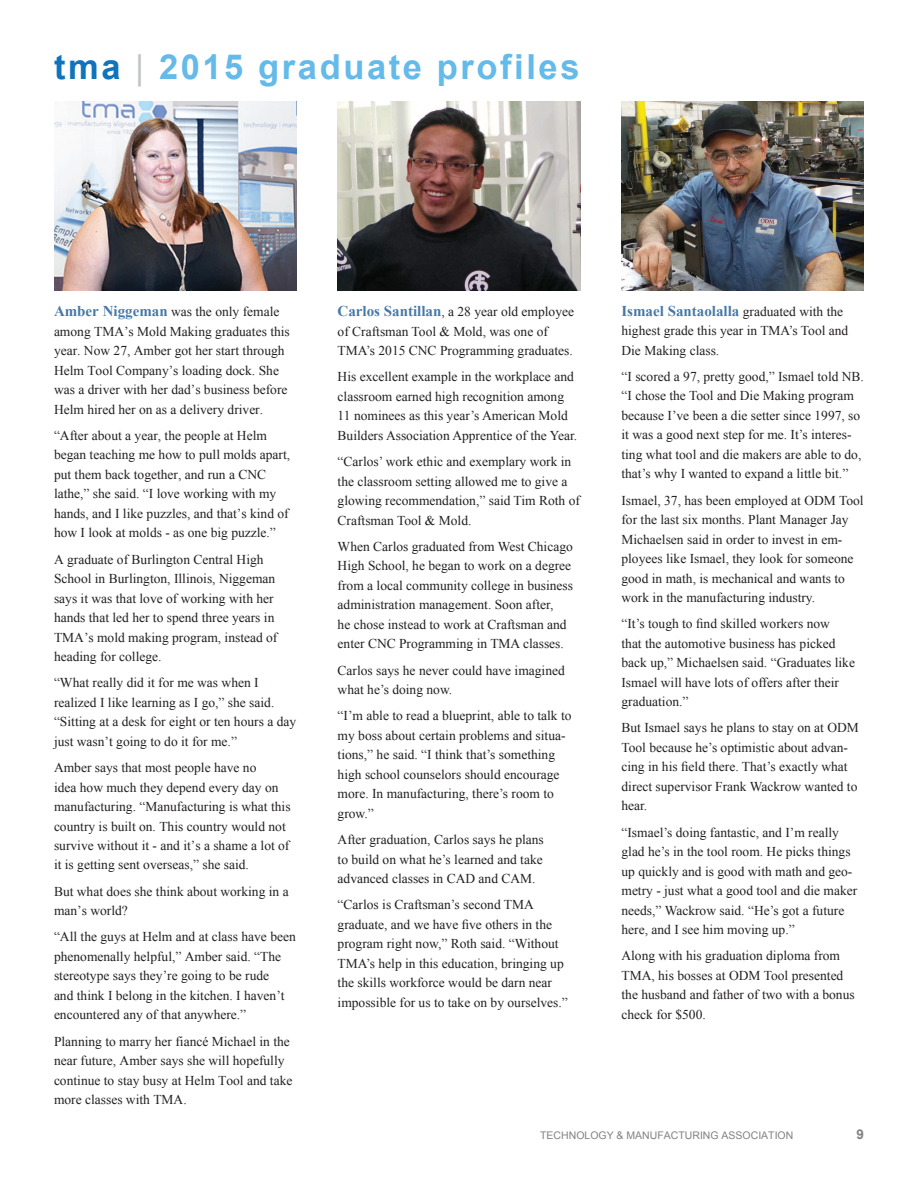
<style>
.page{position:relative;width:918px;height:1188px;background:#fff}
.page>*{position:absolute;margin:0;border:0;box-sizing:border-box;transform-origin:0 0}
.t1{font:700 34.5px "Arial";letter-spacing:.075em;color:#64bae9}
.t2{font:700 15px "Times New Roman";color:#4679a8}
.t3{font:13.5px/19.5px "Times New Roman";color:#231f20}
.t4{font:700 13.5px "Arial";color:#808285}
.t5{font:10.5px "Arial";color:#808285}
.s1{color:#1074bc}
.s2{font-weight:400;color:#c2c3c6}
.s3{font-weight:700;font-size:15px;color:#4679a8}
.s4{font-weight:400;font-size:13.5px;color:#231f20}
</style>
<div class="page">
<img style="left:54px;top:101px;width:243px;height:189px">
<img style="left:338px;top:101px;width:242px;height:189px">
<img style="left:621px;top:101px;width:243px;height:189px">
<h1 class="t1" style="left:54px;top:48px;width:527px"><span class="s1">tma</span> <span class="s2">|</span> 2015 graduate profiles</h1>
<p class="t3" style="left:54px;top:302px;width:237px"><span class="s3">Amber Niggeman</span> was the only female among TMA’s Mold Making graduates this year. Now 27, Amber got her start through Helm Tool Company’s loading dock. She was a driver with her dad’s business before Helm hired her on as a delivery driver.</p>
<p class="t3" style="left:54px;top:426px;width:238px">“After about a year, the people at Helm began teaching me how to pull molds apart, put them back together, and run a CNC lathe,” she said. “I love working with my hands, and I like puzzles, and that’s kind of how I look at molds - as one big puzzle.”</p>
<p class="t3" style="left:54px;top:549px;width:225px">A graduate of Burlington Central High School in Burlington, Illinois, Niggeman says it was that love of working with her hands that led her to spend three years in TMA’s mold making program, instead of heading for college.</p>
<p class="t3" style="left:54px;top:673px;width:244px">“What really did it for me was when I realized I like learning as I go,” she said. “Sitting at a desk for eight or ten hours a day just wasn’t going to do it for me.”</p>
<p class="t3" style="left:54px;top:758px;width:238px">Amber says that most people have no<br>idea how much they depend every day on manufacturing. “Manufacturing is what this country is built on. This country would not survive without it - and it’s a shame a lot of it is getting sent overseas,” she said.</p>
<p class="t3" style="left:54px;top:881px;width:236px">But what does she think about working in a man’s world?</p>
<p class="t3" style="left:54px;top:927px;width:243px">“All the guys at Helm and at class have been phenomenally helpful,” Amber said. “The stereotype says they’re going to be rude<br>and think I belong in the kitchen. I haven’t encountered any of that anywhere.”</p>
<p class="t3" style="left:54px;top:1031px;width:240px">Planning to marry her fiancé Michael in the near future, Amber says she will hopefully continue to stay busy at Helm Tool and take more classes with TMA.</p>
<p class="t3" style="left:338px;top:302px;width:238px"><span class="s3">Carlos Santillan</span>, a 28 year old employee of Craftsman Tool &amp; Mold, was one of<br>TMA’s 2015 CNC Programming graduates.</p>
<p class="t3" style="left:338px;top:367px;width:241px">His excellent example in the workplace and classroom earned high recognition among 11 nominees as this year’s American Mold Builders Association Apprentice of the Year.</p>
<p class="t3" style="left:338px;top:452px;width:244px">“Carlos’ work ethic and exemplary work in the classroom setting allowed me to give a glowing recommendation,” said Tim Roth of Craftsman Tool &amp; Mold.</p>
<p class="t3" style="left:338px;top:537px;width:237px">When Carlos graduated from West Chicago High School, he began to work on a degree from a local community college in business administration management. Soon after,<br>he chose instead to work at Craftsman and enter CNC Programming in TMA classes.</p>
<p class="t3" style="left:338px;top:660px;width:229px">Carlos says he never could have imagined what he’s doing now.</p>
<p class="t3" style="left:338px;top:706px;width:235px">“I’m able to read a blueprint, able to talk to my boss about certain problems and situa&shy;tions,” he said. “I think that’s something high school counselors should encourage more. In manufacturing, there’s room to grow.”</p>
<p class="t3" style="left:338px;top:830px;width:208px;text-align:justify">After graduation, Carlos says he plans to build on what he’s learned and take advanced classes in CAD and CAM.</p>
<p class="t3" style="left:338px;top:895px;width:232px">“Carlos is Craftsman’s second TMA graduate, and we have five others in the program right now,” Roth said. “Without TMA’s help in this education, bringing up the skills workforce would be darn near impossible for us to take on by ourselves.”</p>
<p class="t2" style="left:621px;top:302px;width:223px">Ismael Santaolalla <span class="s4">graduated with the</span></p>
<p class="t3" style="left:621px;top:321px;width:228px">highest grade this year in TMA’s Tool and<br>Die Making class.</p>
<p class="t3" style="left:621px;top:367px;width:244px">“I scored a 97, pretty good,” Ismael told NB. “I chose the Tool and Die Making program because I’ve been a die setter since 1997, so it was a good next step for me. It’s interes&shy;ting what tool and die makers are able to do, that’s why I wanted to expand a little bit.”</p>
<p class="t3" style="left:621px;top:490px;width:244px">Ismael, 37, has been employed at ODM Tool for the last six months. Plant Manager Jay Michaelsen said in order to invest in em&shy;ployees like Ismael, they look for someone good in math, is mechanical and wants to work in the manufacturing industry.</p>
<p class="t3" style="left:621px;top:614px;width:235px">“It’s tough to find skilled workers now<br>that the automotive business has picked back up,” Michaelsen said. “Graduates like Ismael will have lots of offers after their graduation.”</p>
<p class="t3" style="left:621px;top:718px;width:239px">But Ismael says he plans to stay on at ODM Tool because he’s optimistic about advan&shy;cing in his field there. That’s exactly what direct supervisor Frank Wackrow wanted to hear.</p>
<p class="t3" style="left:621px;top:822px;width:237px">“Ismael’s doing fantastic, and I’m really glad he’s in the tool room. He picks things up quickly and is good with math and geo&shy;metry - just what a good tool and die maker needs,” Wackrow said. “He’s got a future here, and I see him moving up.”</p>
<p class="t3" style="left:621px;top:946px;width:235px">Along with his graduation diploma from<br>TMA, his bosses at ODM Tool presented the husband and father of two with a bonus check for $500.</p>
<p class="t5" style="left:540px;top:1129px;width:255px">TECHNOLOGY &amp; MANUFACTURING ASSOCIATION</p>
<p class="t4" style="left:856px;top:1126px;width:9px">9</p>
</div>
